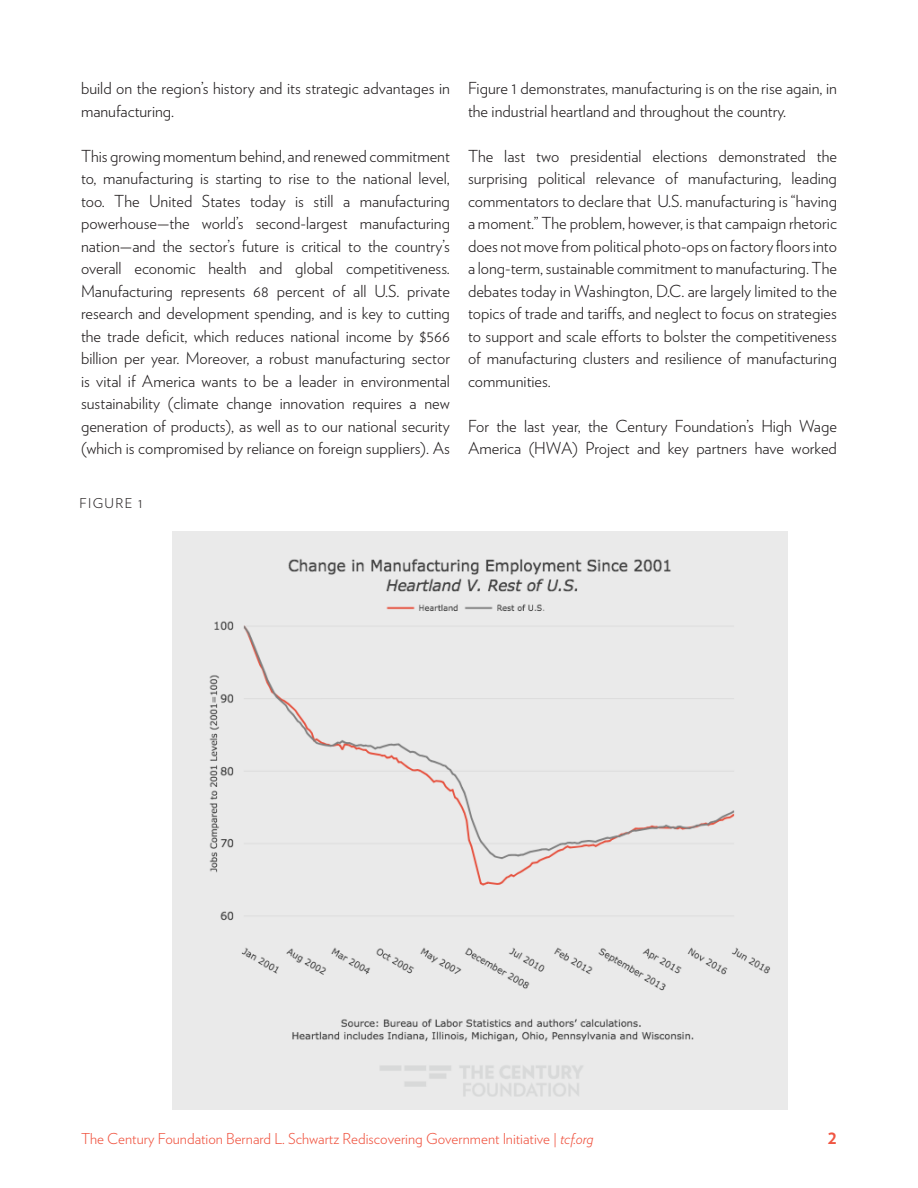
<style>
.page{position:relative;width:918px;height:1188px;background:#fff}
.page>*{position:absolute;margin:0;border:0;box-sizing:border-box;transform-origin:0 0}
.t1{font:700 19.5px "Verlag";color:#f05542}
.Paragraph_Style_1{font:300 16.5px/22.5px "Verlag";color:#231f20}
.t2{font:300 15px "Verlag";color:#f05542}
.t3{font:300 13.5px "Verlag";letter-spacing:.1em;color:#231f20}
.s1{font-style:italic}
</style>
<div class="page">
<div style="left:173px;top:531px;width:615px;height:579px;background:#eaeaea"></div>
<p class="Paragraph_Style_1" style="left:81px;top:76px;width:370px">build on the region’s history and its strategic advantages in manufacturing.</p>
<p class="Paragraph_Style_1" style="left:81px;top:144px;width:371px;text-align:justify">This growing momentum behind, and renewed commitment to, manufacturing is starting to rise to the national level, too. The United States today is still a manufacturing powerhouse—the world’s second-largest manufacturing nation—and the sector’s future is critical to the country’s overall economic health and global competitiveness.<br>Manufacturing represents 68 percent of all U.S. private research and development spending, and is key to cutting the trade deficit, which reduces national income by $566 billion per year. Moreover, a robust manufacturing sector is vital if America wants to be a leader in environmental sustainability (climate change innovation requires a new generation of products), as well as to our national security (which is compromised by reliance on foreign suppliers). As</p>
<p class="t3" style="left:80px;top:494px;width:65px">FIGURE 1</p>
<p class="Paragraph_Style_1" style="left:468px;top:76px;width:371px">Figure 1 demonstrates, manufacturing is on the rise again, in the industrial heartland and throughout the country.</p>
<p class="Paragraph_Style_1" style="left:468px;top:144px;width:371px;text-align:justify">The last two presidential elections demonstrated the surprising political relevance of manufacturing, leading commentators to declare that U.S. manufacturing is “having a moment.” The problem, however, is that campaign rhetoric does not move from political photo-ops on factory floors into a long-term, sustainable commitment to manufacturing. The debates today in Washington, D.C. are largely limited to the topics of trade and tariffs, and neglect to focus on strategies to support and scale efforts to bolster the competitiveness of manufacturing clusters and resilience of manufacturing communities.</p>
<p class="Paragraph_Style_1" style="left:468px;top:414px;width:371px">For the last year, the Century Foundation’s High Wage<br>America (HWA) Project and key partners have worked</p>
<p class="t2" style="left:81px;top:1128px;width:514px">The Century Foundation Bernard L. Schwartz Rediscovering Government Initiative | <span class="s1">tcf.org</span></p>
<p class="t1" style="left:828px;top:1122px;width:11px">2</p>
</div>
